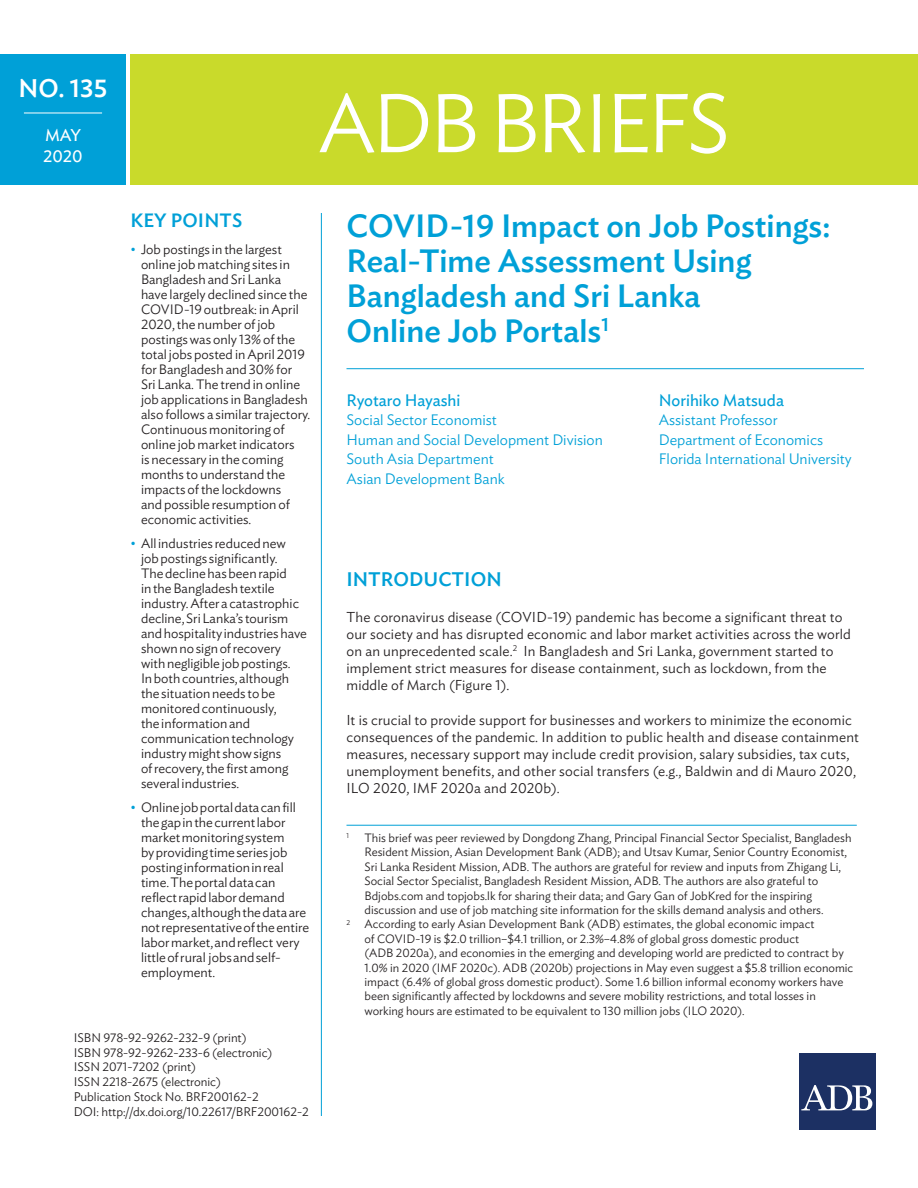
<style>
.page{position:relative;width:918px;height:1188px;background:#fff}
.page>*{position:absolute;margin:0;border:0;box-sizing:border-box;transform-origin:0 0}
.t1{font:300 82.35px "Ideal Sans";letter-spacing:-.04em;color:#fff}
.t2{font:500 31.95px/35px "Ideal Sans";color:#00a0d7}
.t3{font:500 25.35px "Ideal Sans";color:#fff}
.t4{font:500 19.5px "Ideal Sans";color:#00a0d7}
.t5{font:500 19.2px "Ideal Sans";letter-spacing:.005em;color:#00a0d7}
.t6{font:16.95px/20.2px "Ideal Sans";letter-spacing:-.01em;color:#fff}
.t7{font:16.5px "Ideal Sans";color:#00a0d7}
.t8{font:300 15px/19.5px "Ideal Sans";color:#00a0d7}
.t9{font:300 14.25px/17.1px "Ideal Sans";letter-spacing:.01em;color:#231f20}
.t10{font:300 13.5px/15px "Ideal Sans";color:#231f20}
.t11{font:300 12.3px/14.9px "Ideal Sans";letter-spacing:-.005em;color:#231f20}
.t12{font:300 12px "Ideal Sans";color:#231f20}
.t13{font:300 7.05px "Ideal Sans";color:#231f20}
.s1{font-size:13.2px;color:#00a0d7}
</style>
<div class="page">
<div style="left:130px;top:54px;width:788px;height:130px;background:#c9da2b"></div>
<div style="left:0;top:54px;width:126px;height:130px;background:#00a0d7"></div>
<hr style="left:24px;top:113px;width:78px;height:1px;background:#fff">
<hr style="left:346px;top:368px;width:518px;height:1px;background:#00a0d7">
<hr style="left:321px;top:213px;width:1px;height:903px;background:#00a0d7">
<div style="left:800px;top:1053px;width:76px;height:77px;background:#1c3063"></div>
<svg style="left:801px;top:1085px;width:71px;height:25px"></svg>
<hr style="left:346px;top:825px;width:511px;height:1px;background:#00a0d7">
<h3 class="t3" style="left:19px;top:69px;width:90px">NO. 135</h3>
<p class="t6" style="left:43px;top:124px;width:41px">MaY<br>2020</p>
<h1 class="t1" style="left:318px;top:60px;width:413px">ADB BRIEFS</h1>
<h3 class="t5" style="left:130px;top:205px;width:113px">KEY POINTS</h3>
<p class="t10" style="left:141px;top:240px;width:171px;text-indent:-10px"><span class="s1">•</span> Job postings in the largest online job matching sites in<br>Bangladesh and Sri Lanka have largely declined since the<br>COVID-19 outbreak: in April<br>2020, the number of job postings was only 13% of the total jobs posted in April 2019 for Bangladesh and 30% for<br>Sri Lanka. The trend in online job applications in Bangladesh also follows a similar trajectory.<br>Continuous monitoring of online job market indicators<br>is necessary in the coming months to understand the impacts of the lockdowns<br>and possible resumption of economic activities.</p>
<p class="t10" style="left:141px;top:534px;width:167px;text-indent:-10px"><span class="s1">•</span> All industries reduced new job postings significantly.<br>The decline has been rapid<br>in the Bangladesh textile industry. After a catastrophic decline, Sri Lanka’s tourism and hospitality industries have shown no sign of recovery with negligible job postings.<br>In both countries, although the situation needs to be monitored continuously,<br>the information and communication technology industry might show signs<br>of recovery, the first among several industries.</p>
<p class="t10" style="left:141px;top:798px;width:170px;text-indent:-10px"><span class="s1">•</span> Online job portal data can fill the gap in the current labor market monitoring system<br>by providing time series job posting information in real time. The portal data can reflect rapid labor demand changes, although the data are not representative of the entire labor market, and reflect very little of rural jobs and self&shy;employment.</p>
<p class="t11" style="left:74px;top:1029px;width:237px">ISBN 978-92-9262-232-9 (print)<br>ISBN 978-92-9262-233-6 (electronic)<br>ISSN 2071-7202 (print)<br>ISSN 2218-2675 (electronic)<br>Publication Stock No. BRF200162-2<br>DOI: http://dx.doi.org/10.22617/BRF200162-2</p>
<h2 class="t2" style="left:346px;top:206px;width:485px">COVID-19 Impact on Job Postings:<br>Real-Time Assessment Using<br>Bangladesh and Sri Lanka<br>Online Job Portals<sup>1</sup></h2>
<p class="t7" style="left:346px;top:387px;width:115px">Ryotaro Hayashi</p>
<p class="t8" style="left:346px;top:409px;width:258px">Social Sector Economist<br>Human and Social Development Division<br>South Asia Department<br>Asian Development Bank</p>
<p class="t7" style="left:659px;top:387px;width:127px">Norihiko Matsuda</p>
<p class="t8" style="left:659px;top:409px;width:195px">Assistant Professor<br>Department of Economics<br>Florida International University</p>
<h3 class="t4" style="left:346px;top:564px;width:21px">Introduction</h3>
<p class="t9" style="left:346px;top:607px;width:506px">The coronavirus disease (COVID-19) pandemic has become a significant threat to our society and has disrupted economic and labor market activities across the world on an unprecedented scale.<sup>2</sup> In Bangladesh and Sri Lanka, government started to implement strict measures for disease containment, such as lockdown, from the middle of March (Figure 1).</p>
<p class="t9" style="left:347px;top:710px;width:514px">It is crucial to provide support for businesses and workers to minimize the economic consequences of the pandemic. In addition to public health and disease containment measures, necessary support may include credit provision, salary subsidies, tax cuts, unemployment benefits, and other social transfers (e.g., Baldwin and di Mauro 2020, ILO 2020, IMF 2020a and 2020b).</p>
<p class="t13" style="left:346px;top:830px;width:4px">1</p>
<p class="t12" style="left:365px;top:829px;width:489px">This brief was peer reviewed by Dongdong Zhang, Principal Financial Sector Specialist, Bangladesh</p>
<p class="t12" style="left:365px;top:843px;width:484px">Resident Mission, Asian Development Bank (ADB); and Utsav Kumar, Senior Country Economist,</p>
<p class="t12" style="left:365px;top:858px;width:478px">Sri Lanka Resident Mission, ADB. The authors are grateful for review and inputs from Zhigang Li,</p>
<p class="t12" style="left:365px;top:872px;width:455px">Social Sector Specialist, Bangladesh Resident Mission, ADB. The authors are also grateful to</p>
<p class="t12" style="left:365px;top:886px;width:449px">Bdjobs.com and topjobs.lk for sharing their data; and Gary Gan of JobKred for the inspiring</p>
<p class="t12" style="left:365px;top:901px;width:461px">discussion and use of job matching site information for the skills demand analysis and others.</p>
<p class="t12" style="left:346px;top:915px;width:469px"><sup>2</sup> According to early Asian Development Bank (ADB) estimates, the global economic impact</p>
<p class="t12" style="left:365px;top:930px;width:436px">of COVID-19 is $2.0 trillion–$4.1 trillion, or 2.3%–4.8% of global gross domestic product</p>
<p class="t12" style="left:365px;top:944px;width:481px">(ADB 2020a), and economies in the emerging and developing world are predicted to contract by</p>
<p class="t12" style="left:365px;top:958px;width:490px">1.0% in 2020 (IMF 2020c). ADB (2020b) projections in May even suggest a $5.8 trillion economic</p>
<p class="t12" style="left:365px;top:973px;width:480px">impact (6.4% of global gross domestic product). Some 1.6 billion informal economy workers have</p>
<p class="t12" style="left:365px;top:987px;width:453px">been significantly affected by lockdowns and severe mobility restrictions, and total losses in</p>
<p class="t12" style="left:365px;top:1002px;width:382px">working hours are estimated to be equivalent to 130 million jobs (ILO 2020).</p>
</div>
